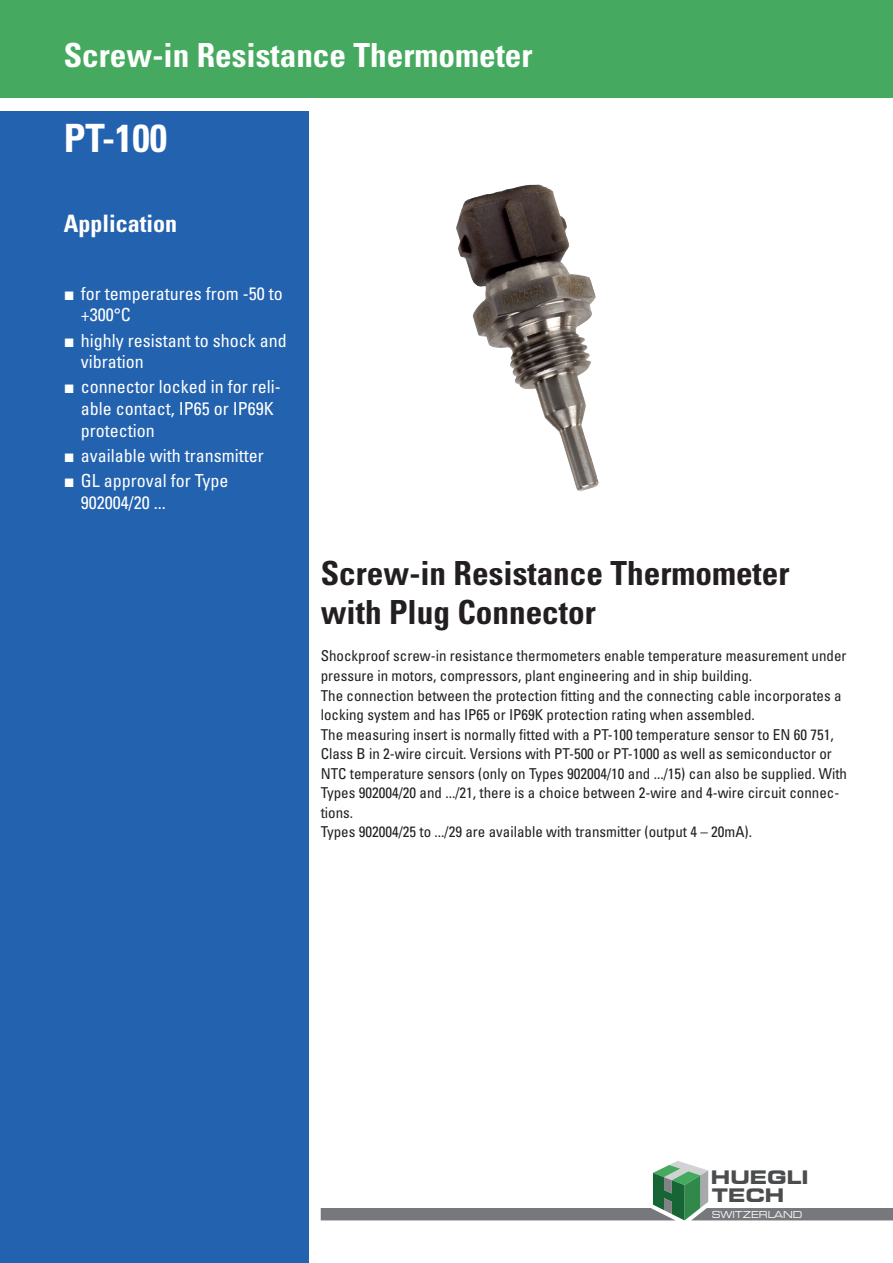
<style>
.page{position:relative;width:893px;height:1263px;background:#fff}
.page>*{position:absolute;margin:0;border:0;box-sizing:border-box;transform-origin:0 0}
.t1{font:700 condensed 39px "Univers LT Std";color:#fff}
.t2{font:700 condensed 33.15px/39.9px "Univers LT Std";color:#231f20}
.t3{font:700 condensed 33.15px "Univers LT Std";color:#fff}
.t4{font:700 condensed 24px "Univers LT Std";color:#fff}
.t5{font:700 expanded 18.45px/17.9px "Square 721 BT";color:#4b4c4d}
.t6{font:condensed 18px/21.6px "Univers LT Std";color:#fff}
.t7{font:condensed 15px/19.5px "Univers LT Std";color:#231f20}
.t8{font:expanded 9.45px "Square 721 BT";color:#fff;scale:.96 1}
.s1{font-family:"Franklin Gothic";font-stretch:normal}
</style>
<div class="page">
<div style="left:0;top:0;width:893px;height:98px;background:#45aa5f"></div>
<div style="left:0;top:111px;width:309px;height:1152px;background:#2362af"></div>
<svg style="left:321px;top:1161px;width:572px;height:59px"></svg>
<img style="left:456px;top:184px;width:143px;height:307px">
<p class="t3" style="left:64px;top:34px;width:470px">Screw-in Resistance Thermometer</p>
<p class="t1" style="left:64px;top:114px;width:105px">PT-100</p>
<p class="t4" style="left:64px;top:209px;width:115px">Application</p>
<p class="t6" style="left:81px;top:282px;width:203px;text-indent:-17px"><span class="s1">■</span> for temperatures from -50 to +300°C</p>
<p class="t6" style="left:81px;top:329px;width:207px;text-indent:-17px"><span class="s1">■</span> highly resistant to shock and vibration</p>
<p class="t6" style="left:81px;top:376px;width:201px;text-indent:-17px"><span class="s1">■</span> connector locked in for reli&shy;able contact, IP65 or IP69K protection</p>
<p class="t6" style="left:64px;top:444px;width:201px"><span class="s1">■</span> available with transmitter</p>
<p class="t6" style="left:81px;top:470px;width:149px;text-indent:-17px"><span class="s1">■</span> GL approval for Type<br>902004/20 ...</p>
<p class="t2" style="left:321px;top:553px;width:470px">Screw-in Resistance Thermometer with Plug Connector</p>
<p class="t7" style="left:321px;top:646px;width:527px">Shockproof screw-in resistance thermometers enable temperature measurement under</p>
<p class="t7" style="left:321px;top:666px;width:433px">pressure in motors, compressors, plant engineering and in ship building.</p>
<p class="t7" style="left:321px;top:685px;width:522px">The connection between the protection fitting and the connecting cable incorporates a</p>
<p class="t7" style="left:321px;top:705px;width:436px">locking system and has IP65 or IP69K protection rating when assembled.</p>
<p class="t7" style="left:321px;top:724px;width:514px">The measuring insert is normally fitted with a PT-100 temperature sensor to EN 60 751,</p>
<p class="t7" style="left:321px;top:744px;width:528px">Class B in 2-wire circuit. Versions with PT-500 or PT-1000 as well as semiconductor or<br>NTC temperature sensors (only on Types 902004/10 and .../15) can also be supplied. With</p>
<p class="t7" style="left:321px;top:783px;width:520px">Types 902004/20 and .../21, there is a choice between 2-wire and 4-wire circuit connec&shy;tions.</p>
<p class="t7" style="left:321px;top:822px;width:433px">Types 902004/25 to .../29 are available with transmitter (output 4 – 20mA).</p>
<p class="t5" style="left:711px;top:1168px;width:99px">HUEGLI<br>TECH</p>
<p class="t8" style="left:712px;top:1208px;width:96px">SWITZERLAND</p>
</div>
